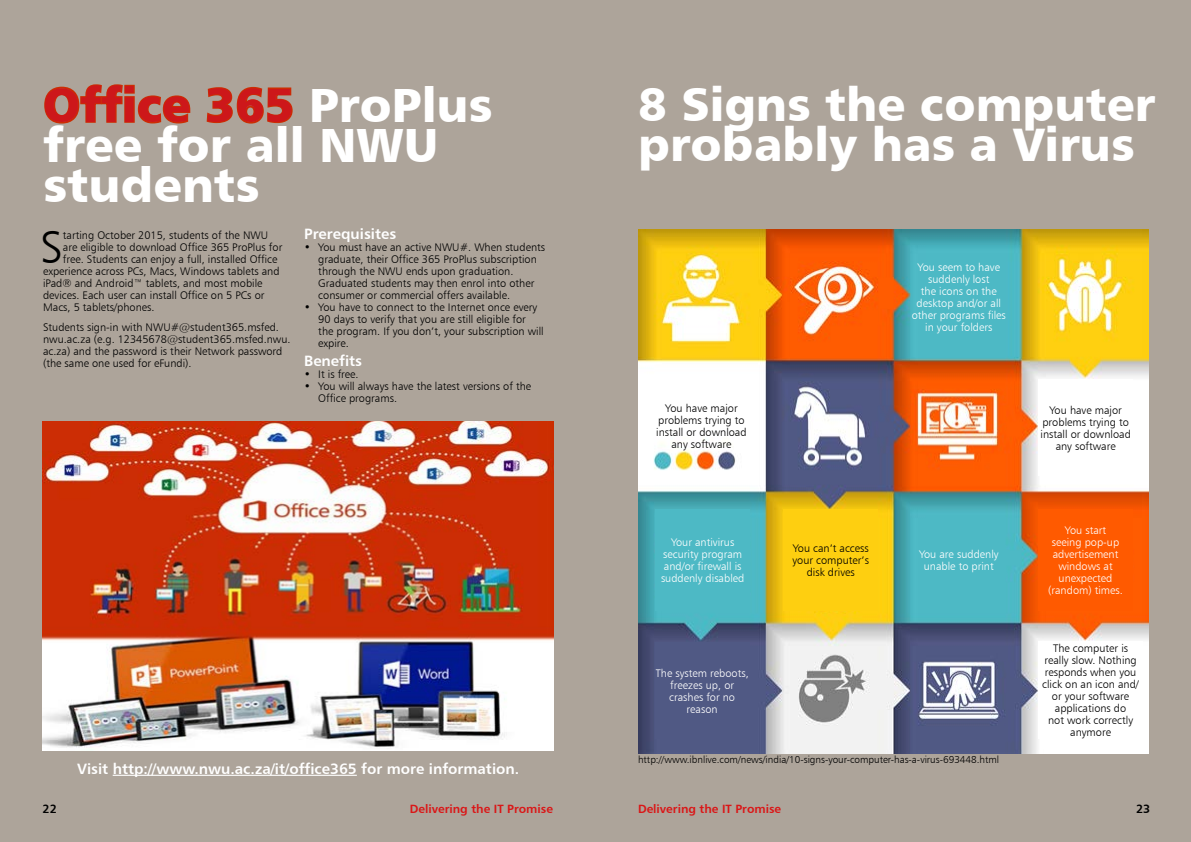
<style>
.page{position:relative;width:1191px;height:842px;background:#fff}
.page>*{position:absolute;margin:0;border:0;box-sizing:border-box;transform-origin:0 0}
.t1{font:48px/40px "Humanist 777 BT Black B";color:#fff}
.t2{font:47px/40px "Humanist 777 BT Black B";color:#fff}
.t3{font:45.6px "Humanist 777 BT Light B";color:#000}
.t4{font:15px "Humanist 777 BT Bold B";color:#fff}
.t5{font:12px "Humanist 777 BT Bold B";color:#da1617}
.t6{font:12px "Humanist 777 BT Bold B";color:#000}
.t7{font:11px/12px "Humanist 777 BT Light B";color:#000}
.t8{font:11px/12px "Humanist 777 BT Light B";color:#fff;text-align:center}
.t9{font:10px "Humanist 777 BT Light B";color:#000}
.s1{color:#cd171a}
</style>
<div class="page">
<div style="left:0;top:0;width:595px;height:842px;background:#ada49a"></div>
<div style="left:595px;top:0;width:596px;height:842px;background:#ada49a"></div>
<svg style="left:44px;top:84px;width:147px;height:40px"></svg>
<svg style="left:206px;top:86px;width:87px;height:38px"></svg>
<img style="left:43px;top:421px;width:510px;height:329px">
<hr style="left:113px;top:775px;width:244px;height:1px;background:#fff">
<img style="left:638px;top:230px;width:510px;height:524px">
<div style="left:1038px;top:380px;width:94px;height:96px;background:#fff"></div>
<div style="left:1038px;top:641px;width:104px;height:97px;background:#fff"></div>
<div style="left:655px;top:642px;width:94px;height:96px;background:#505984"></div>
<div style="left:654px;top:642px;width:96px;height:97px;border:1px solid #505984"></div>
<div style="left:655px;top:510px;width:95px;height:101px;background:#4db9c5"></div>
<div style="left:783px;top:510px;width:95px;height:101px;background:#fecf10"></div>
<div style="left:1038px;top:510px;width:94px;height:101px;background:#ff5a00"></div>
<h1 class="t1" style="left:43px;top:84px;width:451px"><span class="s1">Office 365</span> ProPlus free for all NWU students</h1>
<h3 class="t3" style="left:40px;top:219px;width:24px">S</h3>
<p class="t7" style="left:63px;top:229px;width:207px">tarting October 2015, students of the NWU</p>
<h3 class="t4" style="left:304px;top:224px;width:94px">Prerequisites</h3>
<p class="t7" style="left:318px;top:241px;width:228px;text-indent:-14px">• You must have an active NWU#. When students graduate, their Office 365 ProPlus subscription through the NWU ends upon graduation.<br>Graduated students may then enrol into other consumer or commercial offers available.</p>
<p class="t7" style="left:318px;top:301px;width:227px;text-indent:-14px">• You have to connect to the Internet once every 90 days to verify that you are still eligible for the program. If you don’t, your subscription will expire.</p>
<h3 class="t4" style="left:304px;top:351px;width:59px">Benefits</h3>
<p class="t7" style="left:304px;top:368px;width:56px">• It is free.</p>
<p class="t7" style="left:318px;top:380px;width:214px;text-indent:-14px">• You will always have the latest versions of the<br>Office programs.</p>
<p class="t7" style="left:63px;top:241px;width:221px">are eligible to download Office 365 ProPlus for</p>
<p class="t7" style="left:63px;top:253px;width:216px">free. Students can enjoy a full, installed Office</p>
<p class="t7" style="left:43px;top:265px;width:238px">experience across PCs, Macs, Windows tablets and</p>
<p class="t7" style="left:43px;top:277px;width:221px">iPad® and Android™ tablets, and most mobile</p>
<p class="t7" style="left:43px;top:289px;width:223px">devices. Each user can install Office on 5 PCs or</p>
<p class="t7" style="left:43px;top:301px;width:113px">Macs, 5 tablets/phones.</p>
<p class="t7" style="left:43px;top:321px;width:249px">Students sign-in with NWU#@student365.msfed. nwu.ac.za (e.g. 12345678@student365.msfed.nwu. ac.za) and the password is their Network password (the same one used for eFundi).</p>
<h3 class="t4" style="left:77px;top:759px;width:444px">Visit http://www.nwu.ac.za/it/office365 for more information.</h3>
<h2 class="t2" style="left:638px;top:83px;width:519px">8 Signs the computer probably has a Virus</h2>
<p class="t8" style="left:911px;top:261px;width:96px">You seem to have suddenly lost<br>the icons on the desktop and/or all other programs files in your folders</p>
<p class="t7" style="left:656px;top:402px;width:92px;text-align:center">You have major problems trying to install or download any software</p>
<p class="t7" style="left:1040px;top:404px;width:92px;text-align:center">You have major problems trying to install or download any software</p>
<p class="t8" style="left:661px;top:536px;width:85px">Your antivirus security program and/or firewall is suddenly disabled</p>
<p class="t8" style="left:919px;top:548px;width:81px">You are suddenly unable to print</p>
<p class="t7" style="left:792px;top:542px;width:78px;text-align:center">You can’t access your computer’s disk drives</p>
<p class="t8" style="left:655px;top:666px;width:95px">The system reboots, freezes up, or crashes for no reason</p>
<p class="t9" style="left:638px;top:754px;width:363px">http://www.ibnlive.com/news/india/10-signs-your-computer-has-a-virus-693448.html</p>
<p class="t8" style="left:1048px;top:524px;width:76px">You start<br>seeing pop-up advertisement windows at unexpected (random) times.</p>
<p class="t7" style="left:1042px;top:642px;width:98px;text-align:center">The computer is really slow. Nothing responds when you click on an icon and/ or your software applications do<br>not work correctly anymore</p>
<p class="t6" style="left:43px;top:801px;width:16px">22</p>
<p class="t5" style="left:410px;top:801px;width:145px">Delivering the IT Promise</p>
<p class="t5" style="left:638px;top:801px;width:145px">Delivering the IT Promise</p>
<p class="t6" style="left:1136px;top:801px;width:16px">23</p>
</div>
